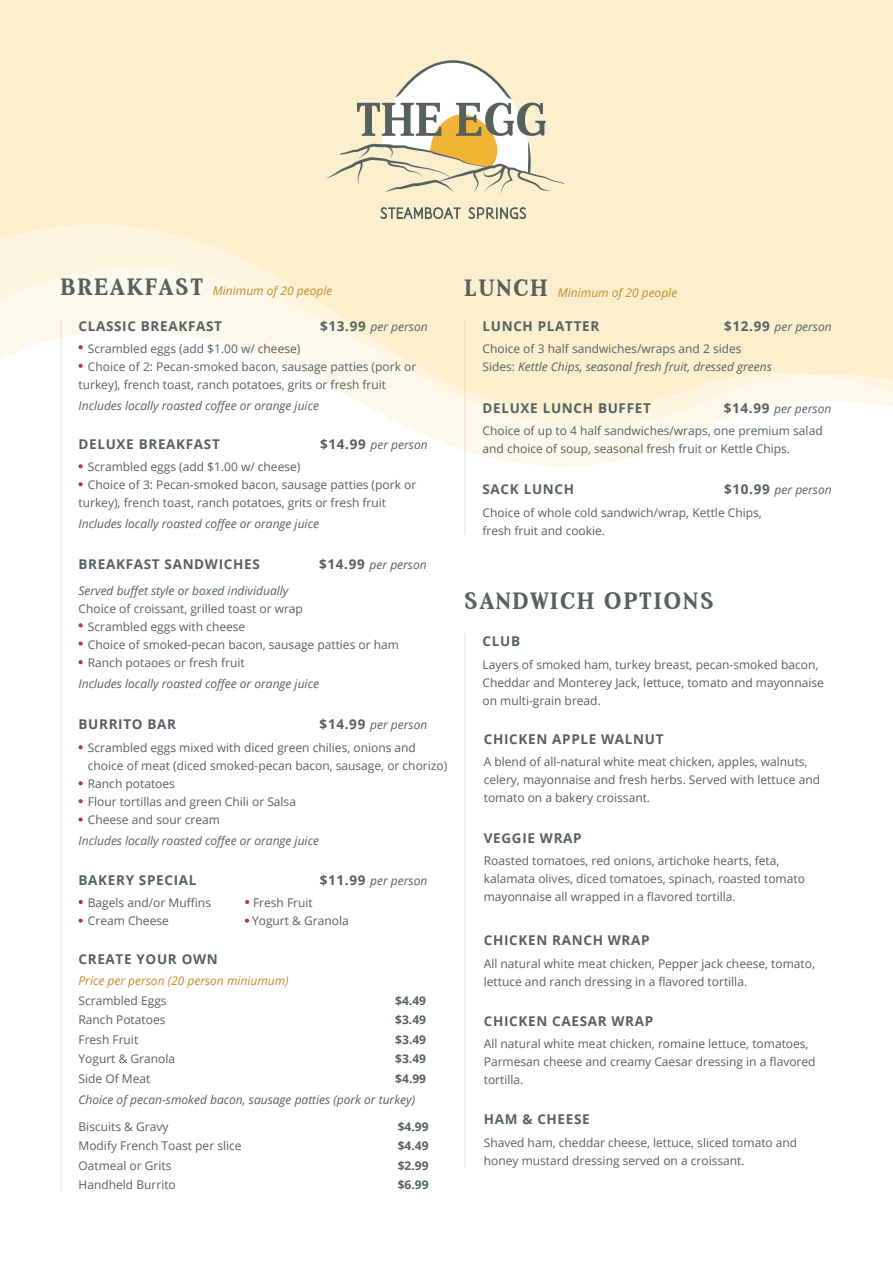
<style>
.page{position:relative;width:893px;height:1263px;background:#fcefce}
.page>*{position:absolute;margin:0;border:0;box-sizing:border-box;transform-origin:0 0}
.t1{font:700 24px "Aver";letter-spacing:.075em;color:#556161}
.t2{font:700 13.5px "Open Sans";letter-spacing:.05em;color:#556161}
.t3{font:12px/18px "Open Sans";color:#556161}
.t4{font:italic 12px "Open Sans";color:#556161}
.t5{font:italic 12px "Open Sans";color:#c98a2a}
.t6{font:700 12px/19.5px "Open Sans";color:#556161;text-align:justify}
.s1{font-weight:700;font-style:normal;font-size:13.5px}
.s2{font-weight:700;font-size:13.5px}
.s3{font-style:italic}
.s4{font-style:normal}
</style>
<div class="page">
<svg style="left:0;top:224px;width:231px;height:31px;fill:#fdf5e0"></svg>
<div style="left:0;top:255px;width:259px;height:13px;background:#fdf5e0"></div>
<svg style="left:0;top:268px;width:798px;height:264px;fill:#fefcf9"></svg>
<div style="left:0;top:532px;width:893px;height:731px;background:#fff"></div>
<svg style="left:798px;top:374px;width:2px;height:158px"></svg>
<svg style="left:800px;top:374px;width:93px;height:158px;background:#fefdfa"></svg>
<svg style="left:327px;top:60px;width:238px;height:159px"></svg>
<hr style="left:60px;top:321px;width:2px;height:870px;background:#dabf90">
<svg style="left:78px;top:345px;width:5px;height:4px"></svg>
<svg style="left:78px;top:364px;width:5px;height:4px"></svg>
<svg style="left:78px;top:464px;width:5px;height:4px"></svg>
<svg style="left:78px;top:482px;width:5px;height:4px"></svg>
<svg style="left:78px;top:623px;width:5px;height:4px"></svg>
<svg style="left:78px;top:641px;width:5px;height:5px"></svg>
<svg style="left:78px;top:660px;width:5px;height:4px"></svg>
<svg style="left:78px;top:745px;width:5px;height:5px"></svg>
<svg style="left:78px;top:781px;width:5px;height:4px"></svg>
<svg style="left:78px;top:799px;width:5px;height:4px"></svg>
<svg style="left:78px;top:817px;width:5px;height:5px"></svg>
<svg style="left:78px;top:900px;width:5px;height:4px"></svg>
<svg style="left:78px;top:918px;width:5px;height:5px"></svg>
<svg style="left:245px;top:900px;width:4px;height:4px"></svg>
<svg style="left:245px;top:918px;width:4px;height:5px"></svg>
<hr style="left:464px;top:321px;width:2px;height:214px;background:#dabf90">
<hr style="left:464px;top:633px;width:2px;height:534px;background:#dabf90">
<h1 class="t1" style="left:60px;top:273px;width:145px">BREAKFAST</h1>
<p class="t2" style="left:78px;top:316px;width:145px">CLASSIC BREAKFAST</p>
<p class="t4" style="left:320px;top:318px;width:109px"><span class="s1">$13.99</span> per person</p>
<p class="t3" style="left:88px;top:340px;width:214px">Scrambled eggs (add $1.00 w/ cheese)</p>
<p class="t3" style="left:88px;top:358px;width:330px">Choice of 2: Pecan-smoked bacon, sausage patties (pork or</p>
<p class="t3" style="left:78px;top:376px;width:309px">turkey), french toast, ranch potatoes, grits or fresh fruit</p>
<p class="t4" style="left:78px;top:398px;width:242px">Includes locally roasted coffee or orange juice</p>
<p class="t5" style="left:213px;top:282px;width:121px">Minimum of 20 people</p>
<p class="t2" style="left:78px;top:434px;width:143px">DELUXE BREAKFAST</p>
<p class="t4" style="left:320px;top:436px;width:109px"><span class="s1">$14.99</span> per person</p>
<p class="t3" style="left:88px;top:457px;width:214px">Scrambled eggs (add $1.00 w/ cheese)</p>
<p class="t3" style="left:88px;top:475px;width:330px">Choice of 3: Pecan-smoked bacon, sausage patties (pork or</p>
<p class="t3" style="left:78px;top:493px;width:309px">turkey), french toast, ranch potatoes, grits or fresh fruit</p>
<p class="t4" style="left:78px;top:515px;width:242px">Includes locally roasted coffee or orange juice</p>
<p class="t2" style="left:78px;top:555px;width:183px">BREAKFAST SANDWICHES</p>
<p class="t4" style="left:319px;top:557px;width:109px"><span class="s1">$14.99</span> per person</p>
<p class="t4" style="left:78px;top:582px;width:211px">Served buffet style or boxed individually</p>
<p class="t3" style="left:88px;top:599px;width:313px;text-indent:-9px">Choice of croissant, grilled toast or wrap<br>Scrambled eggs with cheese<br>Choice of smoked-pecan bacon, sausage patties or ham Ranch potaoes or fresh fruit</p>
<p class="t4" style="left:78px;top:675px;width:242px">Includes locally roasted coffee or orange juice</p>
<p class="t2" style="left:78px;top:715px;width:99px">BURRITO BAR</p>
<p class="t3" style="left:88px;top:713px;width:341px;line-height:22.5px;text-indent:232px"><span class="s2">$14.99</span> <span class="s3">per person<br></span>Scrambled eggs mixed with diced green chilies, onions and</p>
<p class="t3" style="left:88px;top:756px;width:361px">choice of meat (diced smoked-pecan bacon, sausage, or chorizo)<br>Ranch potatoes<br>Flour tortillas and green Chili or Salsa<br>Cheese and sour cream</p>
<p class="t4" style="left:79px;top:832px;width:242px">Includes locally roasted coffee or orange juice</p>
<p class="t2" style="left:78px;top:870px;width:120px">BAKERY SPECIAL</p>
<p class="t4" style="left:320px;top:872px;width:109px"><span class="s1">$11.99</span> per person</p>
<p class="t3" style="left:88px;top:894px;width:125px">Bagels and/or Muffins</p>
<p class="t3" style="left:253px;top:894px;width:61px">Fresh Fruit</p>
<p class="t3" style="left:88px;top:912px;width:83px">Cream Cheese</p>
<p class="t3" style="left:252px;top:912px;width:98px">Yogurt &amp; Granola</p>
<p class="t2" style="left:78px;top:950px;width:141px">CREATE YOUR OWN</p>
<p class="t6" style="left:395px;top:990px;width:32px">$4.49 $3.49 $3.49 $3.49</p>
<p class="t5" style="left:78px;top:972px;width:212px">Price per person (20 person miniumum)</p>
<p class="t3" style="left:78px;top:991px;width:98px;line-height:19.4px">Scrambled Eggs<br>Ranch Potatoes<br>Fresh Fruit<br>Yogurt &amp; Granola<br>Side Of Meat</p>
<p class="t6" style="left:395px;top:1068px;width:32px">$4.99</p>
<p class="t4" style="left:78px;top:1091px;width:338px">Choice of pecan-smoked bacon, sausage patties (pork or turkey)</p>
<p class="t6" style="left:398px;top:1116px;width:32px">$4.99 $4.49 $2.99</p>
<p class="t3" style="left:79px;top:1116px;width:165px;line-height:19.5px">Biscuits &amp; Gravy<br>Modify French Toast per slice<br>Oatmeal or Grits<br>Handheld Burrito</p>
<p class="t6" style="left:398px;top:1175px;width:32px">$6.99</p>
<h1 class="t1" style="left:464px;top:274px;width:85px">LUNCH</h1>
<p class="t2" style="left:482px;top:316px;width:118px">LUNCH PLATTER</p>
<p class="t5" style="left:558px;top:284px;width:121px">Minimum of 20 people</p>
<p class="t3" style="left:482px;top:315px;width:351px;line-height:22.5px;text-indent:242px"><span class="s2">$12.99</span> <span class="s3">per person<br></span>Choice of 3 half sandwiches/wraps and 2 sides</p>
<p class="t4" style="left:482px;top:359px;width:291px"><span class="s4">Sides:</span> Kettle Chips, seasonal fresh fruit, dressed greens</p>
<p class="t3" style="left:483px;top:397px;width:350px;line-height:22.5px;text-indent:241px"><span class="s2">$14.99</span> <span class="s3">per person<br></span>Choice of up to 4 half sandwiches/wraps, one premium salad</p>
<p class="t3" style="left:483px;top:439px;width:309px">and choice of soup, seasonal fresh fruit or Kettle Chips.</p>
<p class="t2" style="left:482px;top:480px;width:93px">SACK LUNCH</p>
<p class="t2" style="left:482px;top:398px;width:170px">DELUXE LUNCH BUFFET</p>
<p class="t3" style="left:482px;top:478px;width:351px;line-height:22.5px;text-indent:242px"><span class="s2">$10.99</span> <span class="s3">per person<br></span>Choice of whole cold sandwich/wrap, Kettle Chips,</p>
<p class="t3" style="left:482px;top:521px;width:124px">fresh fruit and cookie.</p>
<h1 class="t1" style="left:464px;top:587px;width:251px">SANDWICH OPTIONS</h1>
<p class="t2" style="left:482px;top:632px;width:39px">CLUB</p>
<p class="t3" style="left:482px;top:655px;width:343px">Layers of smoked ham, turkey breast, pecan-smoked bacon,<br>Cheddar and Monterey Jack, lettuce, tomato and mayonnaise on multi-grain bread.</p>
<p class="t2" style="left:484px;top:729px;width:181px">CHICKEN APPLE WALNUT</p>
<p class="t3" style="left:484px;top:753px;width:338px">A blend of all-natural white meat chicken, apples, walnuts, celery, mayonnaise and fresh herbs. Served with lettuce and tomato on a bakery croissant.</p>
<p class="t2" style="left:484px;top:828px;width:99px">VEGGIE WRAP</p>
<p class="t3" style="left:484px;top:852px;width:323px">Roasted tomatoes, red onions, artichoke hearts, feta, kalamata olives, diced tomatoes, spinach, roasted tomato mayonnaise all wrapped in a flavored tortilla.</p>
<p class="t2" style="left:484px;top:931px;width:167px">CHICKEN RANCH WRAP</p>
<p class="t3" style="left:484px;top:954px;width:333px">All natural white meat chicken, Pepper jack cheese, tomato, lettuce and ranch dressing in a flavored tortilla.</p>
<p class="t2" style="left:484px;top:1011px;width:171px">CHICKEN CAESAR WRAP</p>
<p class="t3" style="left:484px;top:1035px;width:333px">All natural white meat chicken, romaine lettuce, tomatoes,<br>Parmesan cheese and creamy Caesar dressing in a flavored tortilla.</p>
<p class="t2" style="left:484px;top:1110px;width:107px">HAM &amp; CHEESE</p>
<p class="t3" style="left:484px;top:1133px;width:315px">Shaved ham, cheddar cheese, lettuce, sliced tomato and honey mustard dressing served on a croissant.</p>
</div>
